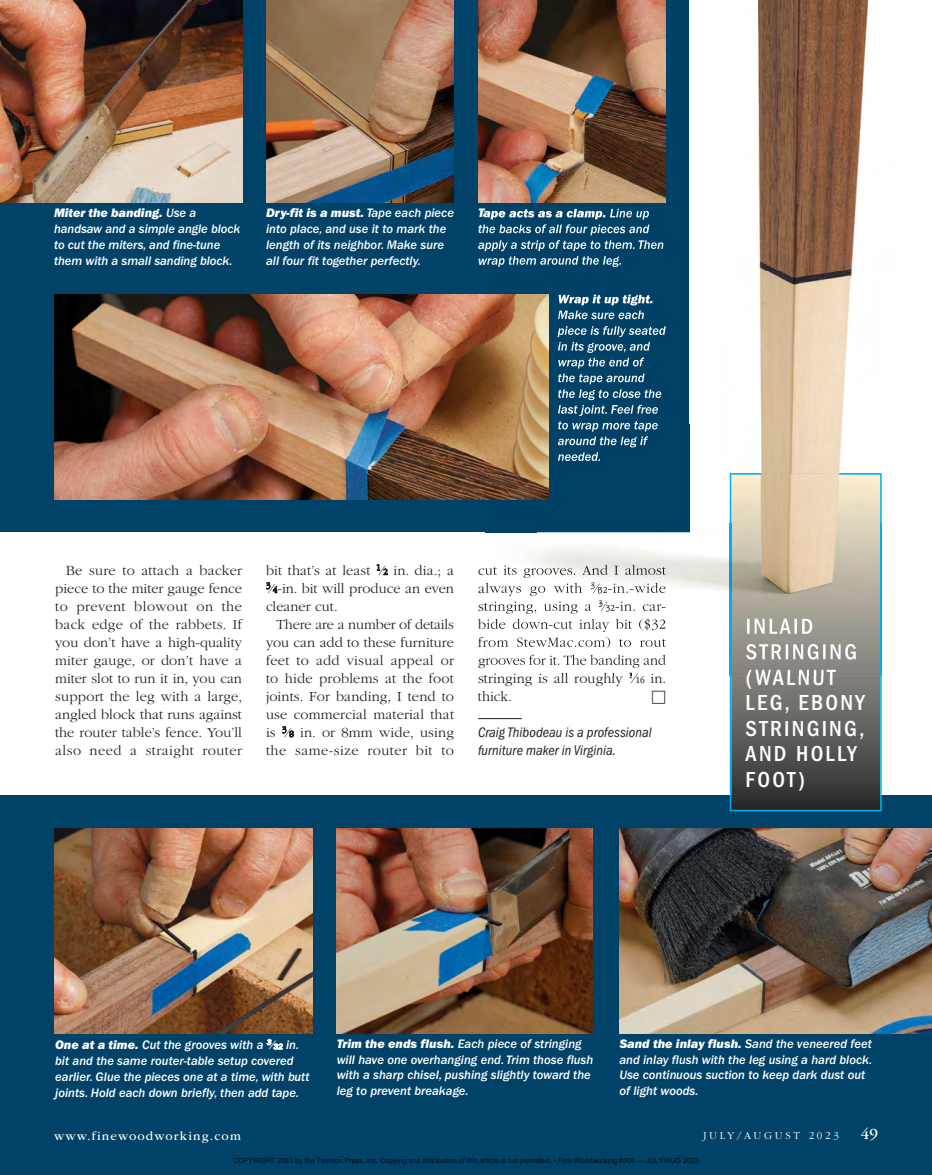
<style>
.page{position:relative;width:932px;height:1175px;background:#fff}
.page>*{position:absolute;margin:0;border:0;box-sizing:border-box;transform-origin:0 0}
.t1{font:500 condensed 22.5px/25.5px "ITC Franklin Gothic Std";letter-spacing:.1em;color:#fff}
.t2{font:16.05px "ITC Garamond Std";color:#fff}
.t3{font:300 14.4px/18px "ITC Garamond Std";letter-spacing:.01em;color:#221e1f;text-align:justify}
.t4{font:300 14.4px "ITC Garamond Std";letter-spacing:.035em;color:#221e1f}
.t5{font:14.4px "Universal Std Newswith Comm Pi";color:#221e1f}
.t6{font:italic condensed 14.25px/18px "ITC Franklin Gothic Std";letter-spacing:.005em;color:#221e1f}
.t7{font:12.75px/15.8px "ITC Franklin Gothic Std Med It";color:#fff}
.t8{font:12.75px "ITC Garamond Std";letter-spacing:.09em;color:#fff}
.t9{font:300 11.1px "ITC Garamond Std";letter-spacing:.24em;color:#fff}
.t10{font:7.2px "Arial";color:rgb(0 0 0/.8)}
.s1{font-family:"ITC Franklin Gothic Std Hvy It"}
.s2{font-size:9px}
.s3{font-size:8.1px}
</style>
<div class="page">
<div style="left:0;top:794px;width:932px;height:380px;background:#004268"></div>
<div style="left:0;top:0;width:690px;height:532px;background:#004268"></div>
<svg style="left:729px;top:676px;width:152px;height:135px"></svg>
<img style="left:0;top:0;width:242px;height:203px">
<img style="left:266px;top:0;width:188px;height:203px">
<img style="left:478px;top:0;width:160px;height:203px">
<img style="left:54px;top:294px;width:482px;height:205px">
<img style="left:54px;top:828px;width:259px;height:205px">
<img style="left:336px;top:828px;width:256px;height:205px">
<img style="left:619px;top:828px;width:313px;height:205px">
<hr style="left:478px;top:718px;width:44px;height:1px;background:#221e1f">
<img style="left:485px;top:0;width:153px;height:19px">
<img style="left:534px;top:532px;width:147px;height:117px">
<img style="left:485px;top:532px;width:49px;height:29px">
<img style="left:638px;top:0;width:52px;height:437px">
<img style="left:485px;top:203px;width:154px;height:81px">
<img style="left:536px;top:284px;width:103px;height:216px">
<img style="left:485px;top:499px;width:51px;height:1px">
<img style="left:485px;top:209px;width:121px;height:11px">
<img style="left:606px;top:209px;width:43px;height:11px">
<img style="left:485px;top:224px;width:164px;height:11px">
<img style="left:485px;top:240px;width:179px;height:11px">
<img style="left:485px;top:256px;width:136px;height:11px">
<img style="left:558px;top:294px;width:94px;height:11px">
<img style="left:558px;top:310px;width:86px;height:9px">
<img style="left:557px;top:326px;width:108px;height:11px">
<img style="left:558px;top:342px;width:92px;height:11px">
<img style="left:558px;top:357px;width:86px;height:11px">
<img style="left:558px;top:373px;width:86px;height:11px">
<img style="left:558px;top:389px;width:103px;height:11px">
<img style="left:558px;top:405px;width:100px;height:11px">
<img style="left:558px;top:421px;width:100px;height:10px">
<img style="left:558px;top:436px;width:90px;height:11px">
<img style="left:558px;top:452px;width:42px;height:9px">
<img style="left:485px;top:564px;width:181px;height:14px">
<img style="left:485px;top:582px;width:97px;height:14px">
<svg style="left:590px;top:582px;width:17px;height:11px"></svg>
<img style="left:608px;top:582px;width:58px;height:11px">
<img style="left:485px;top:601px;width:107px;height:13px">
<svg style="left:598px;top:600px;width:16px;height:11px"></svg>
<img style="left:615px;top:601px;width:50px;height:10px">
<img style="left:485px;top:618px;width:181px;height:14px">
<img style="left:485px;top:636px;width:181px;height:12px">
<img style="left:485px;top:654px;width:181px;height:14px">
<img style="left:485px;top:672px;width:129px;height:4px">
<svg style="left:629px;top:672px;width:15px;height:11px"></svg>
<img style="left:690px;top:0;width:192px;height:676px">
<img style="left:729px;top:473px;width:152px;height:51px">
<img style="left:880px;top:523px;width:1px;height:153px">
<img style="left:729px;top:523px;width:2px;height:153px">
<img style="left:747px;top:619px;width:66px;height:15px">
<img style="left:746px;top:644px;width:110px;height:15px">
<img style="left:746px;top:670px;width:89px;height:6px">
<p class="t7" style="left:54px;top:205px;width:188px"><span class="s1">Miter the banding.</span> Use a handsaw and a simple angle block to cut the miters, and fine-tune them with a small sanding block.</p>
<p class="t7" style="left:266px;top:205px;width:189px"><span class="s1">Dry-fit is a must.</span> Tape each piece into place, and use it to mark the length of its neighbor. Make sure all four fit together perfectly.</p>
<p class="t3" style="left:55px;top:561px;width:188px;text-indent:10px">Be sure to attach a backer piece to the miter gauge fence to prevent blowout on the back edge of the rabbets. If you don’t have a high-quality miter gauge, or don’t have a miter slot to run it in, you can support the leg with a large, angled block that runs against the router table’s fence. You’ll also need a straight router</p>
<p class="t3" style="left:266px;top:561px;width:189px">bit that’s at least <sup>1</sup>⁄<span class="s2">2</span> in. dia.; a</p>
<p class="t3" style="left:266px;top:579px;width:189px"><sup>3</sup>⁄<span class="s2">4</span>-in. bit will produce an even</p>
<p class="t3" style="left:266px;top:597px;width:73px">cleaner cut.</p>
<p class="t3" style="left:276px;top:615px;width:179px">There are a number of details</p>
<p class="t3" style="left:266px;top:633px;width:189px">you can add to these furniture</p>
<p class="t3" style="left:266px;top:651px;width:189px">feet to add visual appeal or</p>
<p class="t3" style="left:266px;top:669px;width:189px">to hide problems at the foot</p>
<p class="t3" style="left:266px;top:687px;width:189px">joints. For banding, I tend to</p>
<p class="t3" style="left:266px;top:705px;width:189px">use commercial material that</p>
<p class="t3" style="left:266px;top:723px;width:189px">is <sup>3</sup>⁄<span class="s2">8</span> in. or 8mm wide, using</p>
<p class="t4" style="left:266px;top:742px;width:189px">the same-size router bit to</p>
<p class="t3" style="left:478px;top:669px;width:190px">stringing is all roughly <sup>1</sup>⁄<span class="s2">16</span> in. thick.</p>
<p class="t5" style="left:651px;top:689px;width:16px">☐</p>
<p class="t6" style="left:478px;top:723px;width:175px">Craig Thibodeau is a professional furniture maker in Virginia.</p>
<p class="t1" style="left:745px;top:664px;width:120px">(WALNUT<br>LEG, EBONY<br>STRINGING,<br>AND HOLLY<br>FOOT)</p>
<p class="t7" style="left:55px;top:1037px;width:256px"><span class="s1">One at a time.</span> Cut the grooves with a <sup>3</sup>⁄<span class="s3">32</span> in. bit and the same router-table setup covered earlier. Glue the pieces one at a time, with butt joints. Hold each down briefly, then add tape.</p>
<p class="t7" style="left:337px;top:1036px;width:258px"><span class="s1">Trim the ends flush.</span> Each piece of stringing will have one overhanging end. Trim those flush with a sharp chisel, pushing slightly toward the leg to prevent breakage.</p>
<p class="t7" style="left:619px;top:1036px;width:254px"><span class="s1">Sand the inlay flush.</span> Sand the veneered feet and inlay flush with the leg using a hard block.<br>Use continuous suction to keep dark dust out of light woods.</p>
<p class="t8" style="left:54px;top:1128px;width:188px">www.finewoodworking.com</p>
<p class="t9" style="left:703px;top:1129px;width:137px">JULY/AUGUST 2023</p>
<p class="t2" style="left:860px;top:1124px;width:19px">49</p>
<p class="t10" style="left:233px;top:1155px;width:467px">COPYRIGHT 2023 by the Taunton Press, Inc. Copying and distribution of this article is not permitted. • Fine Woodworking #304 — JULY/AUG 2023</p>
</div>
